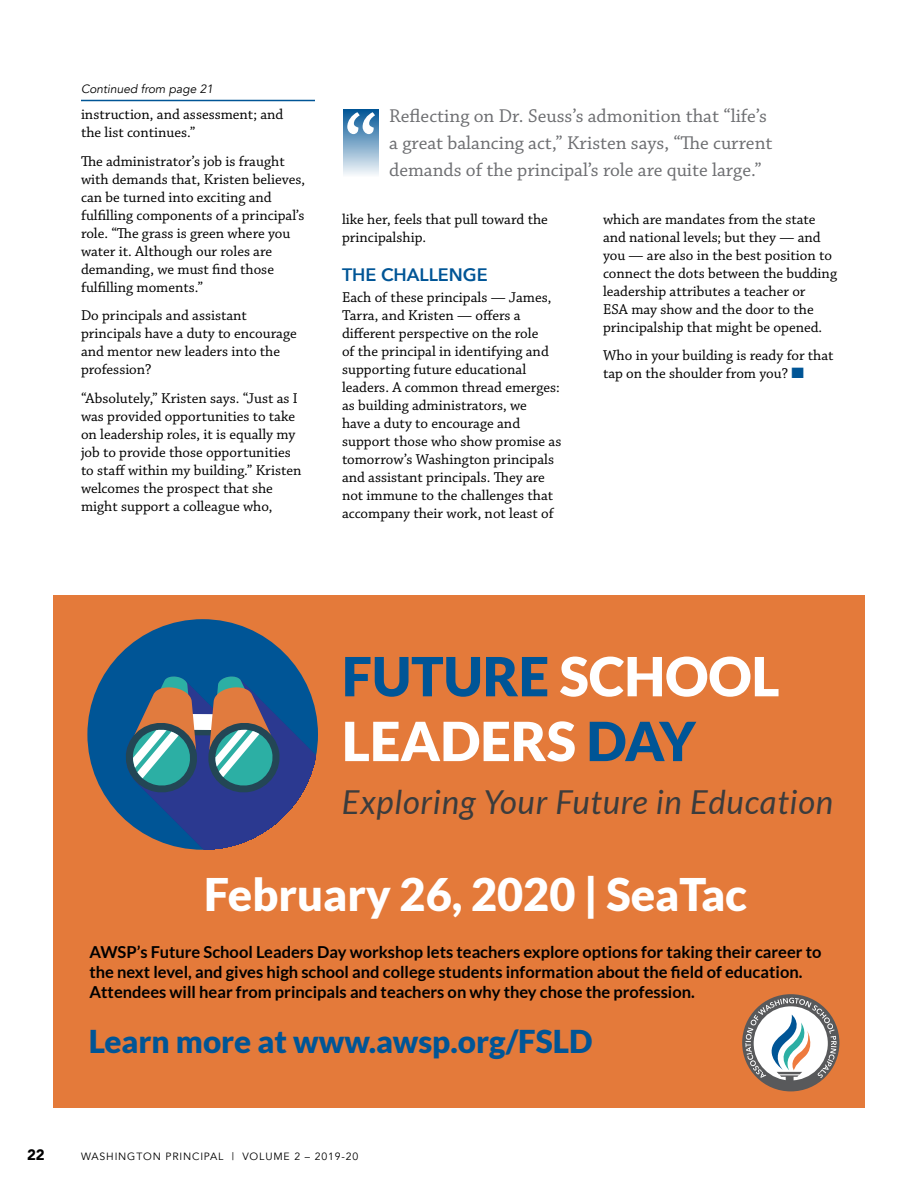
<style>
.page{position:relative;width:918px;height:1188px;background:#fff}
.page>*{position:absolute;margin:0;border:0;box-sizing:border-box;transform-origin:0 0}
.t1{font:900 54px/64.8px "Lato";color:#fff}
.t2{font:900 45px "Lato";color:#fff}
.t3{font:italic 33px "Lato";letter-spacing:.025em;color:#3b3c3d}
.t4{font:900 31.5px "Lato";color:#005596}
.t5{font:19.5px/27px "Chaparral Pro";color:#6d6e71}
.t6{font:600 18px "Avenir Next";color:#005596}
.t7{font:700 16.5px/19.8px "Lato";color:#000}
.t8{font:15px/18px "Chaparral Pro";color:#000}
.t9{font:900 15px "Avenir";color:#000}
.t10{font:italic 12px "Avenir";color:#000}
.t11{font:10.5px "Avenir";letter-spacing:.08em;color:#000}
.s1{color:#005596}
</style>
<div class="page">
<hr style="left:81px;top:100px;width:234px;height:1px;background:#005596">
<div style="left:344px;top:109px;width:35px;height:68px;background:linear-gradient(to bottom,#005495,#f7f9fb)"></div>
<svg style="left:347px;top:112px;width:28px;height:22px"></svg>
<div style="left:53px;top:595px;width:812px;height:512px;background:#e47a3a"></div>
<div style="left:87px;top:619px;width:231px;height:231px;background:#005596;border-radius:50%"></div>
<svg style="left:123px;top:676px;width:195px;height:174px"></svg>
<svg style="left:742px;top:994px;width:97px;height:97px"></svg>
<p class="t10" style="left:81px;top:82px;width:134px">Continued from page 21</p>
<p class="t8" style="left:81px;top:106px;width:204px">instruction, and assessment; and the list continues.”</p>
<p class="t8" style="left:81px;top:152px;width:226px">The administrator’s job is fraught with demands that, Kristen believes, can be turned into exciting and fulfilling components of a principal’s role. “The grass is green where you water it. Although our roles are demanding, we must find those fulfilling moments.”</p>
<p class="t8" style="left:81px;top:307px;width:217px">Do principals and assistant principals have a duty to encourage and mentor new leaders into the profession?</p>
<p class="t8" style="left:81px;top:389px;width:222px">“Absolutely,” Kristen says. “Just as I was provided opportunities to take on leadership roles, it is equally my job to provide those opportunities to staff within my building.” Kristen welcomes the prospect that she might support a colleague who,</p>
<h3 class="t5" style="left:389px;top:104px;width:385px">Reflecting on Dr. Seuss’s admonition that “life’s a great balancing act,” Kristen says, “The current demands of the principal’s role are quite large.”</h3>
<p class="t8" style="left:342px;top:211px;width:207px">like her, feels that pull toward the principalship.</p>
<p class="t6" style="left:342px;top:259px;width:147px">THE CHALLENGE</p>
<p class="t8" style="left:342px;top:289px;width:221px">Each of these principals — James,<br>Tarra, and Kristen — offers a different perspective on the role<br>of the principal in identifying and supporting future educational leaders. A common thread emerges: as building administrators, we<br>have a duty to encourage and support those who show promise as tomorrow’s Washington principals and assistant principals. They are not immune to the challenges that accompany their work, not least of</p>
<p class="t8" style="left:603px;top:211px;width:236px">which are mandates from the state and national levels; but they — and you — are also in the best position to connect the dots between the budding leadership attributes a teacher or<br>ESA may show and the door to the principalship that might be opened.</p>
<p class="t8" style="left:603px;top:347px;width:232px">Who in your building is ready for that tap on the shoulder from you? <span class="s1">■</span></p>
<h1 class="t1" style="left:342px;top:643px;width:439px"><span class="s1">FUTURE</span> SCHOOL<br>LEADERS <span class="s1">DAY</span></h1>
<h3 class="t3" style="left:342px;top:784px;width:493px">Exploring Your Future in Education</h3>
<h2 class="t2" style="left:204px;top:868px;width:544px">February 26, 2020 | SeaTac</h2>
<p class="t7" style="left:90px;top:942px;width:734px">AWSP’s Future School Leaders Day workshop lets teachers explore options for taking their career to the next level, and gives high school and college students information about the field of education.<br>Attendees will hear from principals and teachers on why they chose the profession.</p>
<h3 class="t4" style="left:89px;top:1023px;width:505px">Learn more at www.awsp.org/FSLD</h3>
<p class="t9" style="left:27px;top:1142px;width:19px">22</p>
<p class="t11" style="left:81px;top:1150px;width:279px">WASHINGTON PRINCIPAL | VOLUME 2 – 2019-20</p>
</div>
